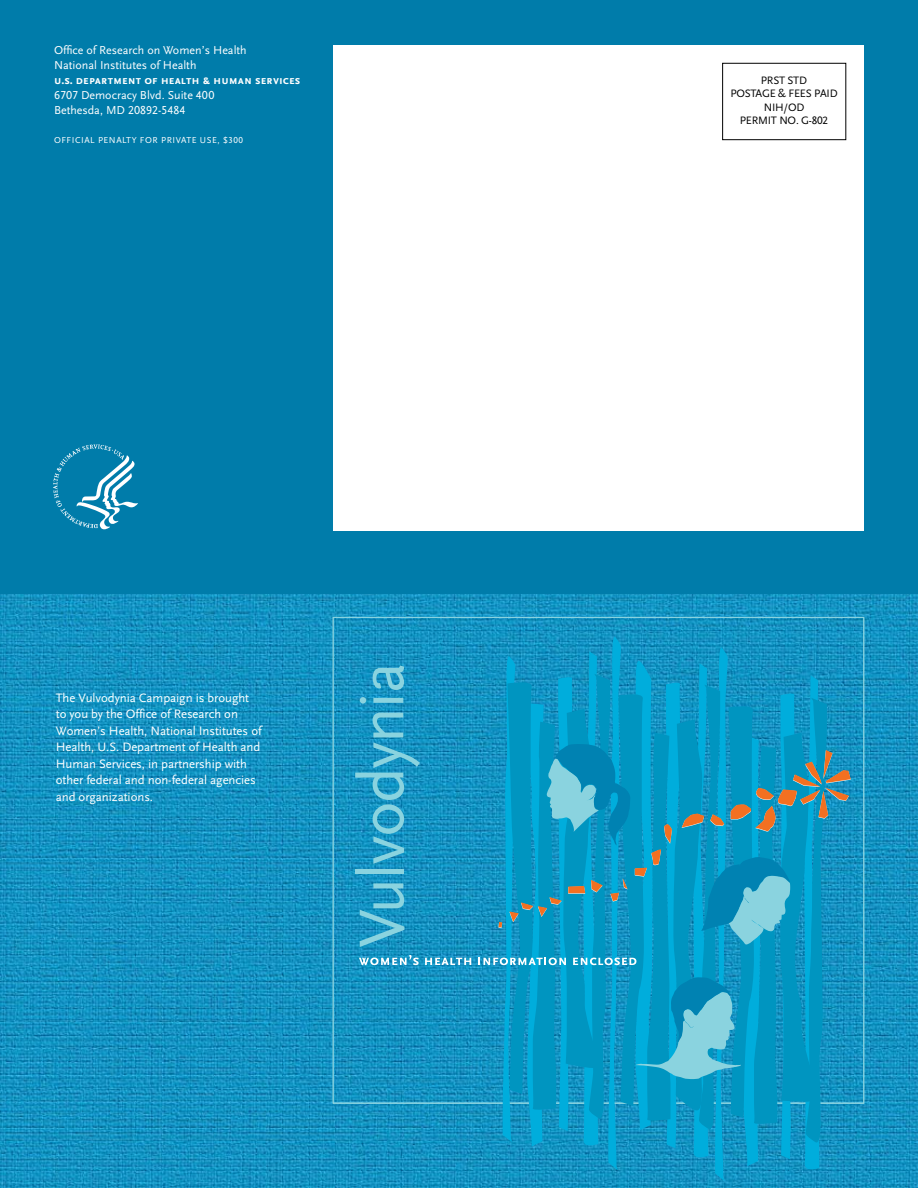
<style>
.page{position:relative;width:918px;height:1188px;background:#007caa}
.page>*{position:absolute;margin:0;border:0;box-sizing:border-box;transform-origin:0 0}
.t1{font:12.75px/16.5px "Scala Sans";letter-spacing:-.005em;color:#fff}
.t2{font:12px/15px "Scala Sans LF";color:#fff}
.t3{font:700 12px "Scala Sans Caps";color:#fff}
.t4{font:11.25px/13.5px "Scala Sans LF";letter-spacing:-.02em;color:#000;text-align:center}
.t5{font:9px "Scala Sans LF";color:#fff}
</style>
<div class="page">
<img style="left:0;top:594px;width:918px;height:594px">
<svg style="left:360px;top:883px;width:44px;height:64px"></svg>
<div style="left:355px;top:869px;width:48px;height:5px;background:#8ad3df"></div>
<svg style="left:355px;top:713px;width:65px;height:151px"></svg>
<svg style="left:360px;top:697px;width:43px;height:7px"></svg>
<svg style="left:373px;top:665px;width:31px;height:25px"></svg>
<svg style="left:359px;top:955px;width:60px;height:10px"></svg>
<svg style="left:425px;top:958px;width:46px;height:7px"></svg>
<svg style="left:478px;top:631px;width:373px;height:550px"></svg>
<div style="left:333px;top:45px;width:531px;height:486px;background:#fff"></div>
<div style="left:722px;top:63px;width:124px;height:77px;border:1px solid #000"></div>
<svg style="left:53px;top:444px;width:85px;height:85px"></svg>
<p class="t2" style="left:54px;top:43px;width:194px">Office of Research on Women’s Health<br>National Institutes of Health</p>
<p class="t3" style="left:54px;top:73px;width:248px">u.s. department of health &amp; human services</p>
<p class="t2" style="left:54px;top:88px;width:162px">6707 Democracy Blvd. Suite 400<br>Bethesda, MD 20892-5484</p>
<p class="t5" style="left:54px;top:135px;width:7px">official</p>
<p class="t5" style="left:98px;top:135px;width:7px">penalt</p>
<p class="t5" style="left:132px;top:135px;width:15px">y for</p>
<p class="t5" style="left:161px;top:135px;width:6px">private</p>
<p class="t5" style="left:200px;top:135px;width:7px">use</p>
<p class="t5" style="left:218px;top:135px;width:27px">, $300</p>
<p class="t1" style="left:56px;top:690px;width:207px">The Vulvodynia Campaign is brought to you by the Office of Research on Women’s Health, National Institutes of Health, U.S. Department of Health and Human Services, in partnership with other federal and non-federal agencies and organizations.</p>
<p class="t4" style="left:730px;top:74px;width:109px">PRST STD<br>POSTAGE &amp; FEES PAID<br>NIH/OD<br>PERMIT NO. G-802</p>
</div>
